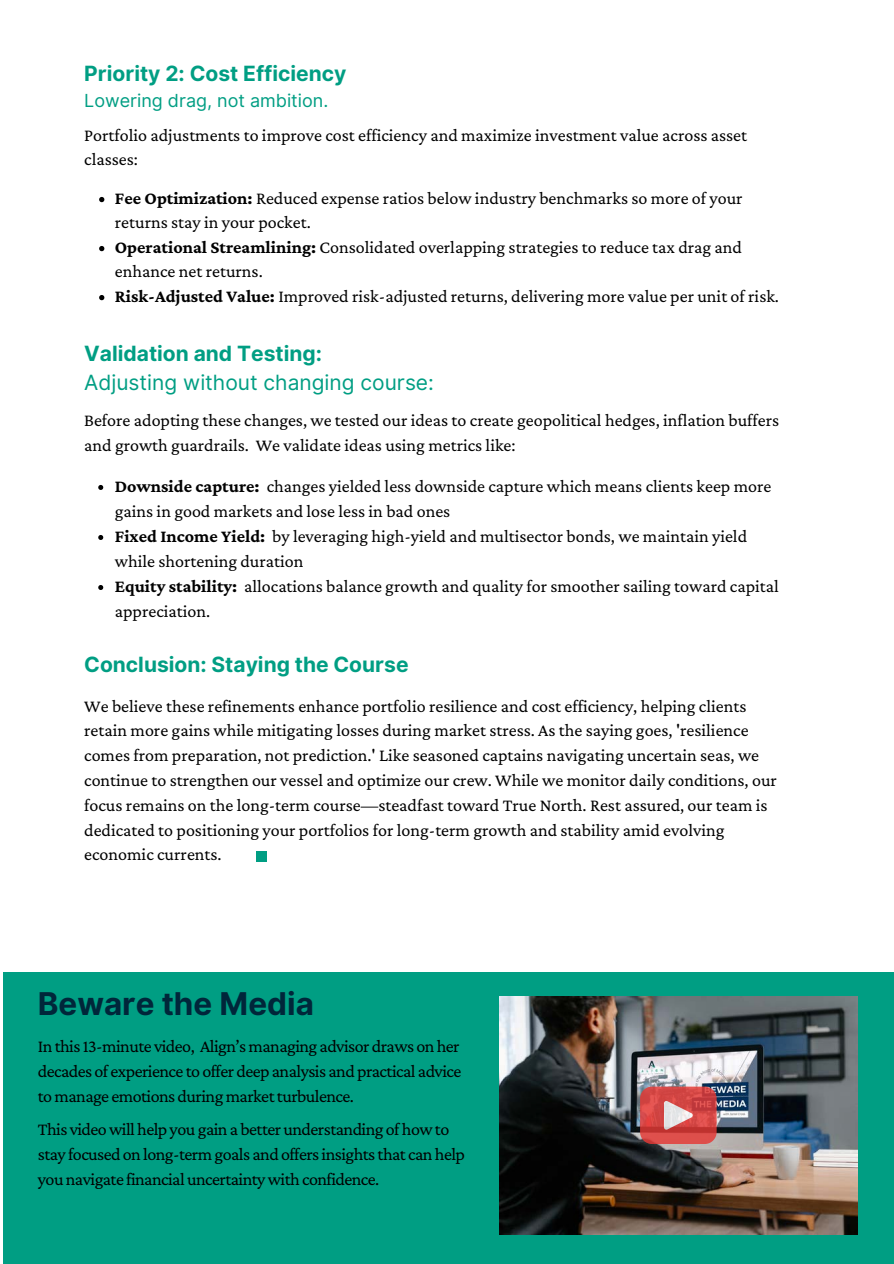
<style>
.page{position:relative;width:894px;height:1264px;background:#fff}
.page>*{position:absolute;margin:0;border:0;box-sizing:border-box;transform-origin:0 0}
.t1{font:700 31.35px "Inter";color:#00263a}
.t2{font:21px/29.2px "Inter";color:#009e83}
.t3{font:700 21px "Inter";color:#009e83}
.t4{font:18px/24.8px "Crimson Pro";color:#000}
.t5{font:18px/25px "Crimson Pro";letter-spacing:-.03em;color:#000}
.t6{font:18px "Inter";color:#009e83}
.s1{font-weight:700}
</style>
<div class="page">
<div style="left:4px;top:972px;width:889px;height:291px;background:#009e83"></div>
<div style="left:256px;top:851px;width:11px;height:11px;background:#009e83"></div>
<img style="left:499px;top:996px;width:358px;height:238px">
<svg style="left:640px;top:1086px;width:76px;height:57px;background:#d25a59"></svg>
<svg style="left:99px;top:197px;width:5px;height:5px"></svg>
<svg style="left:99px;top:246px;width:5px;height:5px"></svg>
<svg style="left:99px;top:295px;width:5px;height:5px"></svg>
<svg style="left:98px;top:485px;width:5px;height:5px"></svg>
<svg style="left:98px;top:535px;width:5px;height:5px"></svg>
<svg style="left:98px;top:585px;width:5px;height:5px"></svg>
<p class="t3" style="left:84px;top:61px;width:263px">Priority 2: Cost Efficiency</p>
<p class="t6" style="left:84px;top:89px;width:245px">Lowering drag, not ambition.</p>
<p class="t4" style="left:84px;top:122px;width:664px">Portfolio adjustments to improve cost efficiency and maximize investment value across asset classes:</p>
<p class="t4" style="left:115px;top:185px;width:629px"><span class="s1">Fee Optimization:</span> Reduced expense ratios below industry benchmarks so more of your returns stay in your pocket.</p>
<h3 class="t4" style="left:115px;top:234px;width:628px"><span class="s1">Operational Streamlining:</span> Consolidated overlapping strategies to reduce tax drag and enhance net returns.</h3>
<p class="t4" style="left:115px;top:283px;width:665px"><span class="s1">Risk-Adjusted Value:</span> Improved risk-adjusted returns, delivering more value per unit of risk.</p>
<p class="t2" style="left:84px;top:339px;width:351px"><span class="s1">Validation and Testing:<br></span>Adjusting without changing course:</p>
<p class="t4" style="left:84px;top:407px;width:696px">Before adopting these changes, we tested our ideas to create geopolitical hedges, inflation buffers and growth guardrails. We validate ideas using metrics like:</p>
<h2 class="t4" style="left:115px;top:473px;width:657px"><span class="s1">Downside capture:</span> changes yielded less downside capture which means clients keep more gains in good markets and lose less in bad ones</h2>
<p class="t4" style="left:115px;top:523px;width:633px"><span class="s1">Fixed Income Yield:</span> by leveraging high-yield and multisector bonds, we maintain yield while shortening duration</p>
<h1 class="t4" style="left:115px;top:573px;width:665px"><span class="s1">Equity stability:</span> allocations balance growth and quality for smoother sailing toward capital appreciation.</h1>
<p class="t3" style="left:84px;top:651px;width:326px">Conclusion: Staying the Course</p>
<p class="t4" style="left:84px;top:693px;width:694px">We believe these refinements enhance portfolio resilience and cost efficiency, helping clients retain more gains while mitigating losses during market stress. As the saying goes, 'resilience comes from preparation, not prediction.' Like seasoned captains navigating uncertain seas, we continue to strengthen our vessel and optimize our crew. While we monitor daily conditions, our focus remains on the long-term course—steadfast toward True North. Rest assured, our team is dedicated to positioning your portfolios for long-term growth and stability amid evolving economic currents.</p>
<p class="t1" style="left:38px;top:984px;width:277px">Beware the Media</p>
<p class="t4" style="left:38px;top:1032px;width:425px;text-align:justify">In this 13-minute video, Align’s managing advisor draws on her decades of experience to offer deep analysis and practical advice to manage emotions during market turbulence.</p>
<p class="t5" style="left:38px;top:1115px;width:428px">This video will help you gain a better understanding of how to stay focused on long-term goals and offers insights that can help you navigate financial uncertainty with confidence.</p>
</div>
